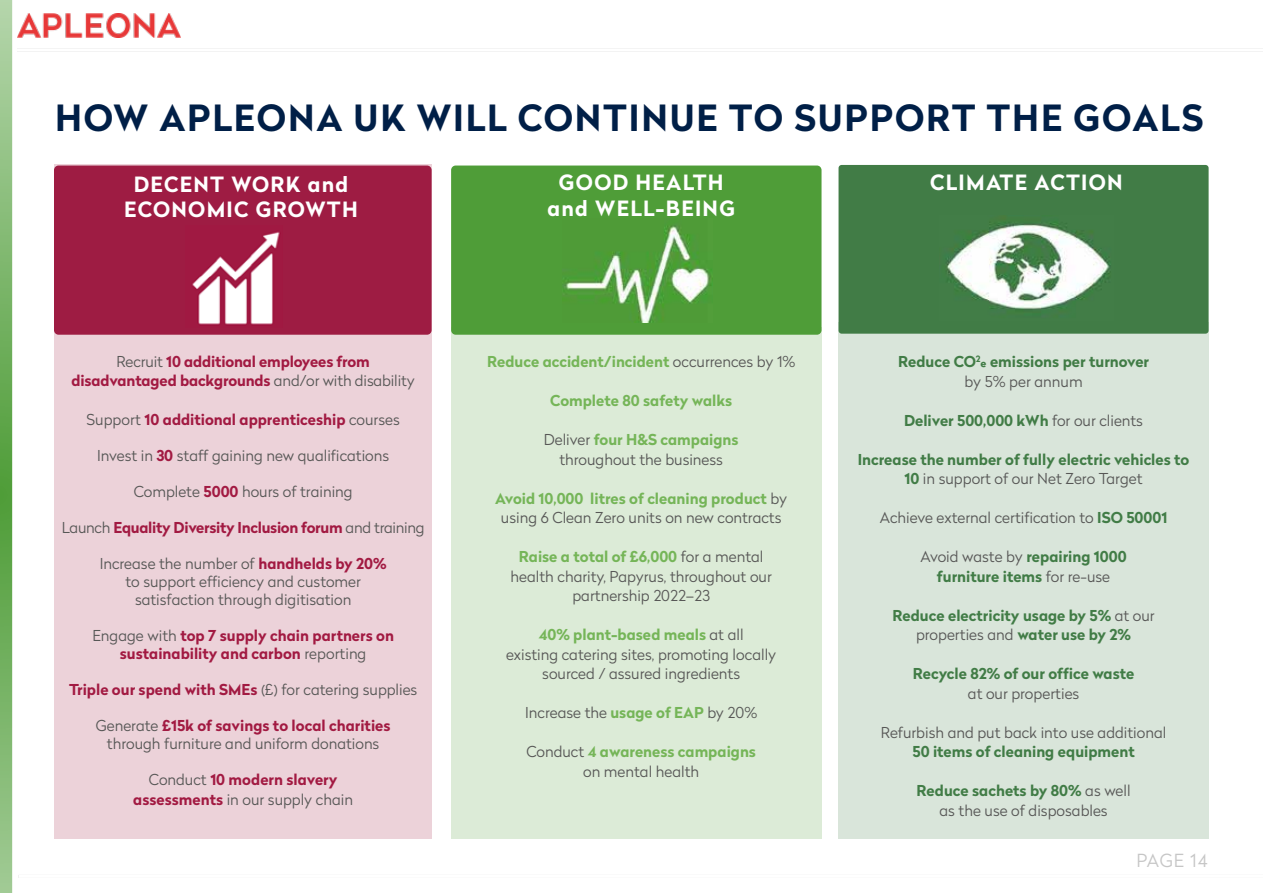
<style>
.page{position:relative;width:1263px;height:893px;background:#fff}
.page>*{position:absolute;margin:0;border:0;box-sizing:border-box;transform-origin:0 0}
.t1{font:700 36px "Radikal";letter-spacing:.05em;color:#001f47}
.t2{font:700 21px/25.5px "Radikal";letter-spacing:.06em;color:#fff;text-align:center}
.t3{font:300 18px "Radikal";letter-spacing:.04em;color:#c6c6c6}
.t4{font:300 15px/19.5px "Radikal";color:#575756;text-align:center}
.t5{font:700 15px/19.5px "Radikal";color:#417c46;text-align:center}
.t6{font:700 15px/19.5px "Radikal";color:#a21a42;text-align:center}
.t7{font:700 15px "Radikal";color:#75b558}
.t8{font:700 15px "Radikal";letter-spacing:-.02em;color:#a21a42}
.s1{font-weight:300;color:#575756}
.s2{font-weight:700;color:#a21a42}
.s3{font-weight:700;color:#75b558}
.s4{font-weight:700;color:#417c46}
</style>
<div class="page">
<img style="left:17px;top:14px;width:164px;height:23px">
<svg style="left:0;top:0;width:12px;height:893px;background:#7db66c"></svg>
<div style="left:451px;top:166px;width:370px;height:169px;background:#4f9d38;border-radius:5px"></div>
<img style="left:562px;top:225px;width:150px;height:98px">
<div style="left:838px;top:165px;width:370px;height:169px;background:#417c46;border-radius:3px"></div>
<div style="left:54px;top:165px;width:378px;height:674px;background:#ecd2d9"></div>
<img style="left:947px;top:222px;width:163px;height:95px">
<div style="left:54px;top:166px;width:378px;height:169px;background:#9e1c43;border-radius:5px"></div>
<img style="left:192px;top:232px;width:89px;height:94px">
<div style="left:451px;top:328px;width:370px;height:511px;background:#dcebd7"></div>
<div style="left:838px;top:323px;width:370px;height:516px;background:#d9e5da"></div>
<h1 class="t1" style="left:55px;top:91px;width:1150px">HOW APLEONA UK WILL CONTINUE TO SUPPORT THE GOALS</h1>
<h2 class="t2" style="left:134px;top:171px;width:216px">DECENT WORK and</h2>
<h2 class="t2" style="left:930px;top:169px;width:194px">CLIMATE ACTION</h2>
<h2 class="t2" style="left:124px;top:196px;width:235px">ECONOMIC GROWTH</h2>
<h2 class="t2" style="left:547px;top:169px;width:189px">GOOD HEALTH and WELL-BEING</h2>
<p class="t6" style="left:72px;top:351px;width:345px"><span class="s1">Recruit</span> 10 additional employees from disadvantaged backgrounds <span class="s1">and/or with disability</span></p>
<p class="t6" style="left:87px;top:410px;width:315px"><span class="s1">Support</span> 10 additional apprenticeship <span class="s1">courses</span></p>
<p class="t4" style="left:97px;top:446px;width:294px">Invest in <span class="s2">30</span> staff gaining new qualifications</p>
<p class="t4" style="left:134px;top:482px;width:220px">Complete <span class="s2">5000</span> hours of training</p>
<p class="t8" style="left:62px;top:517px;width:364px"><span class="s1">Launch</span> Equality Diversity Inclusion forum <span class="s1">and training</span></p>
<p class="t4" style="left:100px;top:555px;width:288px;line-height:18px">Increase the number of <span class="s2">handhelds by 20% </span>to support efficiency and customer satisfaction through digitisation</p>
<p class="t6" style="left:92px;top:627px;width:303px;line-height:18px"><span class="s1">Engage with</span> top 7 supply chain partners on sustainability and carbon <span class="s1">reporting</span></p>
<p class="t6" style="left:69px;top:680px;width:350px">Triple our spend with SMEs <span class="s1">(£) for catering supplies</span></p>
<p class="t4" style="left:96px;top:717px;width:296px;line-height:18px">Generate <span class="s2">£15k of savings to local charities </span>through furniture and uniform donations</p>
<p class="t6" style="left:133px;top:770px;width:221px"><span class="s1">Conduct</span> 10 modern slavery assessments <span class="s1">in our supply chain</span></p>
<p class="t7" style="left:487px;top:351px;width:310px">Reduce accident/incident <span class="s1">occurrences by 1%</span></p>
<p class="t7" style="left:550px;top:390px;width:184px">Complete 80 safety walks</p>
<p class="t4" style="left:544px;top:429px;width:196px">Deliver <span class="s3">four H&amp;S campaigns </span>throughout the business</p>
<p class="t4" style="left:495px;top:488px;width:293px"><span class="s3">Avoid 10,000 litres of cleaning product</span> by using 6 Clean Zero units on new contracts</p>
<p class="t4" style="left:511px;top:546px;width:263px"><span class="s3">Raise a total of £6,000</span> for a mental health charity, Papyrus, throughout our partnership 2022–23</p>
<p class="t4" style="left:506px;top:624px;width:272px"><span class="s3">40% plant-based meals</span> at all<br>existing catering sites, promoting locally sourced / assured ingredients</p>
<p class="t4" style="left:525px;top:702px;width:234px">Increase the <span class="s3">usage of EAP</span> by 20%</p>
<p class="t4" style="left:526px;top:741px;width:231px">Conduct <span class="s3">4 awareness campaigns </span>on mental health</p>
<p class="t5" style="left:898px;top:352px;width:252px">Reduce CO<sup>2</sup>e emissions per turnover <span class="s1">by 5% per annum</span></p>
<p class="t5" style="left:904px;top:410px;width:240px">Deliver 500,000 kWh <span class="s1">for our clients</span></p>
<p class="t5" style="left:858px;top:449px;width:333px">Increase the number of fully electric vehicles to<br>10 <span class="s1">in support of our Net Zero Target</span></p>
<p class="t4" style="left:880px;top:507px;width:289px">Achieve external certification to <span class="s4">ISO 50001</span></p>
<p class="t5" style="left:920px;top:547px;width:208px"><span class="s1">Avoid waste by</span> repairing 1000 furniture items <span class="s1">for re-use</span></p>
<p class="t5" style="left:892px;top:605px;width:264px">Reduce electricity usage by 5% <span class="s1">at our properties and</span> water use by 2%</p>
<p class="t5" style="left:913px;top:664px;width:223px">Recycle 82% of our office waste</p>
<p class="t4" style="left:968px;top:683px;width:113px">at our properties</p>
<p class="t4" style="left:881px;top:722px;width:287px">Refurbish and put back into use additional</p>
<p class="t5" style="left:912px;top:742px;width:224px">50 items of cleaning equipment</p>
<p class="t4" style="left:916px;top:780px;width:215px"><span class="s4">Reduce sachets by 80%</span> as well as the use of disposables</p>
<p class="t3" style="left:1136px;top:848px;width:73px">PAGE 14</p>
</div>
